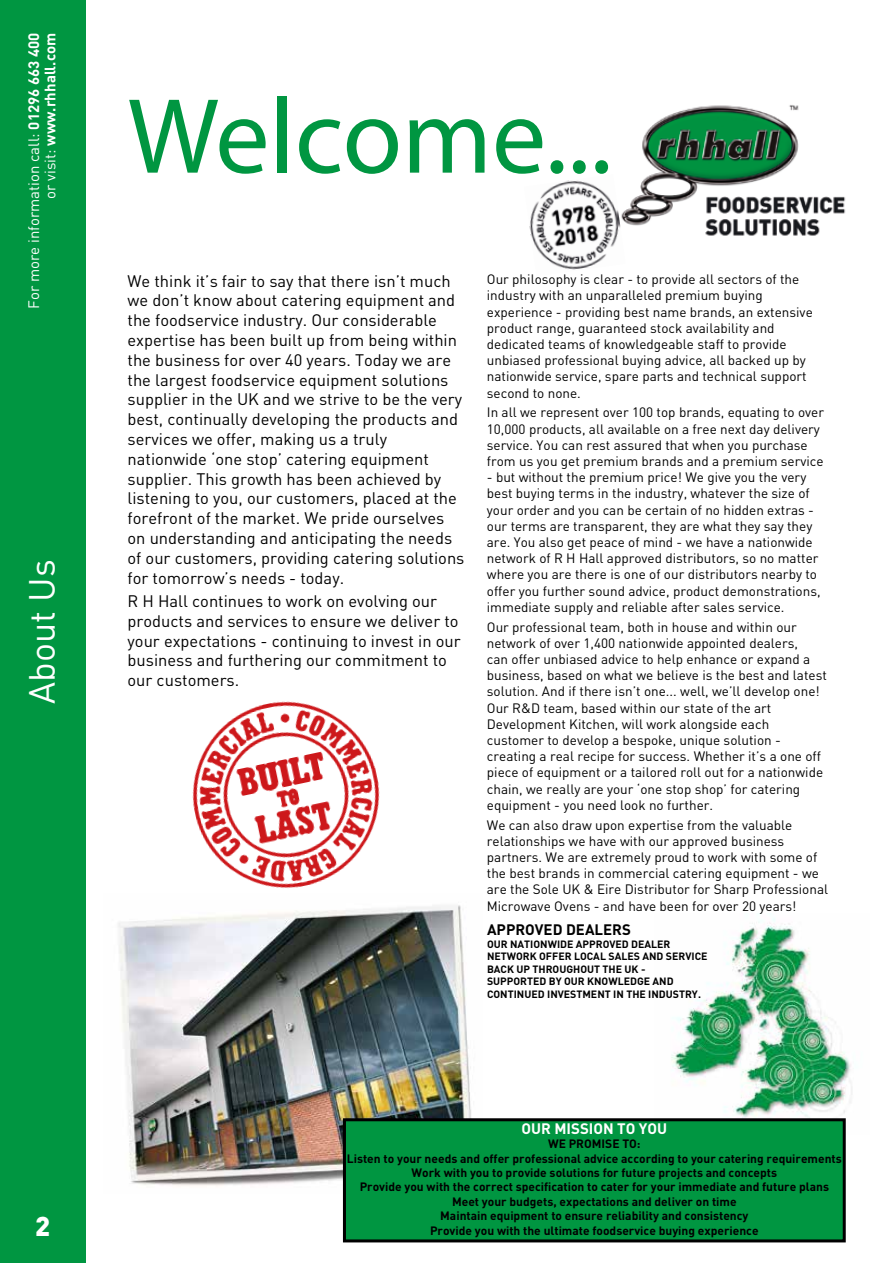
<style>
.page{position:relative;width:893px;height:1263px;background:#fff}
.page>*{position:absolute;margin:0;border:0;box-sizing:border-box;transform-origin:0 0}
.t1{font:108px "Myriad Pro";color:#009641}
.t2{font:36px "DIN";color:#fff}
.t3{font:900 27px "DIN";color:#fff}
.t4{font:16.5px/19.8px "DIN";color:#000}
.t5{font:15px/16.5px "DIN";color:#fff;text-align:right}
.t6{font:700 15px "DIN";color:#000}
.t7{font:700 15px "DIN";color:#fff}
.t8{font:13.5px/16.2px "DIN";color:#000}
.t9{font:700 12px/14.4px "DIN";color:#000;text-align:center}
.t10{font:700 10.5px/12.6px "DIN";color:#000}
.s1{font-weight:700}
</style>
<div class="page">
<img style="left:671px;top:918px;width:181px;height:200px">
<div style="left:0;top:0;width:85px;height:1263px;background:#009641"></div>
<img style="left:192px;top:701px;width:188px;height:187px">
<img style="left:118px;top:905px;width:353px;height:288px">
<img style="left:626px;top:105px;width:220px;height:131px">
<div style="left:344px;top:1120px;width:500px;height:121px;background:#009641"></div>
<div style="left:343px;top:1118px;width:503px;height:124px;border:3px solid #000"></div>
<img style="left:529px;top:180px;width:97px;height:90px">
<p class="t5" style="left:25px;top:309px;width:277px;rotate:-90deg">For more information call: <span class="s1">01296 663 400 </span>or visit: <span class="s1">www.rhhall.com</span></p>
<h2 class="t2" style="left:19px;top:704px;width:146px;rotate:-90deg">About Us</h2>
<h3 class="t3" style="left:35px;top:1208px;width:17px">2</h3>
<h1 class="t1" style="left:128px;top:70px;width:486px">Welcome...</h1>
<p class="t4" style="left:128px;top:270px;width:338px">We think it’s fair to say that there isn’t much we don’t know about catering equipment and the foodservice industry. Our considerable expertise has been built up from being within the business for over 40 years. Today we are the largest foodservice equipment solutions supplier in the UK and we strive to be the very best, continually developing the products and services we offer, making us a truly nationwide ‘one stop’ catering equipment supplier. This growth has been achieved by listening to you, our customers, placed at the forefront of the market. We pride ourselves on understanding and anticipating the needs of our customers, providing catering solutions for tomorrow’s needs - today.</p>
<p class="t4" style="left:128px;top:591px;width:335px">R H Hall continues to work on evolving our products and services to ensure we deliver to your expectations - continuing to invest in our business and furthering our commitment to our customers.</p>
<p class="t8" style="left:487px;top:271px;width:327px">Our philosophy is clear - to provide all sectors of the industry with an unparalleled premium buying experience - providing best name brands, an extensive product range, guaranteed stock availability and dedicated teams of knowledgeable staff to provide unbiased professional buying advice, all backed up by nationwide service, spare parts and technical support second to none.</p>
<p class="t8" style="left:487px;top:404px;width:339px">In all we represent over 100 top brands, equating to over 10,000 products, all available on a free next day delivery service. You can rest assured that when you purchase from us you get premium brands and a premium service</p>
<p class="t8" style="left:487px;top:469px;width:335px">- but without the premium price! We give you the very best buying terms in the industry, whatever the size of your order and you can be certain of no hidden extras - our terms are transparent, they are what they say they are. You also get peace of mind - we have a nationwide network of R H Hall approved distributors, so no matter where you are there is one of our distributors nearby to offer you further sound advice, product demonstrations, immediate supply and reliable after sales service.</p>
<p class="t8" style="left:487px;top:618px;width:341px">Our professional team, both in house and within our network of over 1,400 nationwide appointed dealers,<br>can offer unbiased advice to help enhance or expand a business, based on what we believe is the best and latest solution. And if there isn’t one... well, we’ll develop one!<br>Our R&amp;D team, based within our state of the art Development Kitchen, will work alongside each customer to develop a bespoke, unique solution - creating a real recipe for success. Whether it’s a one off piece of equipment or a tailored roll out for a nationwide chain, we really are your ‘one stop shop’ for catering equipment - you need look no further.</p>
<p class="t8" style="left:487px;top:816px;width:343px">We can also draw upon expertise from the valuable relationships we have with our approved business partners. We are extremely proud to work with some of the best brands in commercial catering equipment - we are the Sole UK &amp; Eire Distributor for Sharp Professional Microwave Ovens - and have been for over 20 years!</p>
<p class="t6" style="left:487px;top:920px;width:145px">APPROVED DEALERS</p>
<p class="t10" style="left:487px;top:937px;width:222px">OUR NATIONWIDE APPROVED DEALER NETWORK OFFER LOCAL SALES AND SERVICE BACK UP THROUGHOUT THE UK -<br>SUPPORTED BY OUR KNOWLEDGE AND CONTINUED INVESTMENT IN THE INDUSTRY.</p>
<p class="t7" style="left:521px;top:1118px;width:147px">OUR MISSION TO YOU</p>
<p class="t9" style="left:347px;top:1136px;width:496px">WE PROMISE TO:<br>Listen to your needs and offer professional advice according to your catering requirements Work with you to provide solutions for future projects and concepts<br>Provide you with the correct specification to cater for your immediate and future plans Meet your budgets, expectations and deliver on time<br>Maintain equipment to ensure reliability and consistency<br>Provide you with the ultimate foodservice buying experience</p>
</div>
